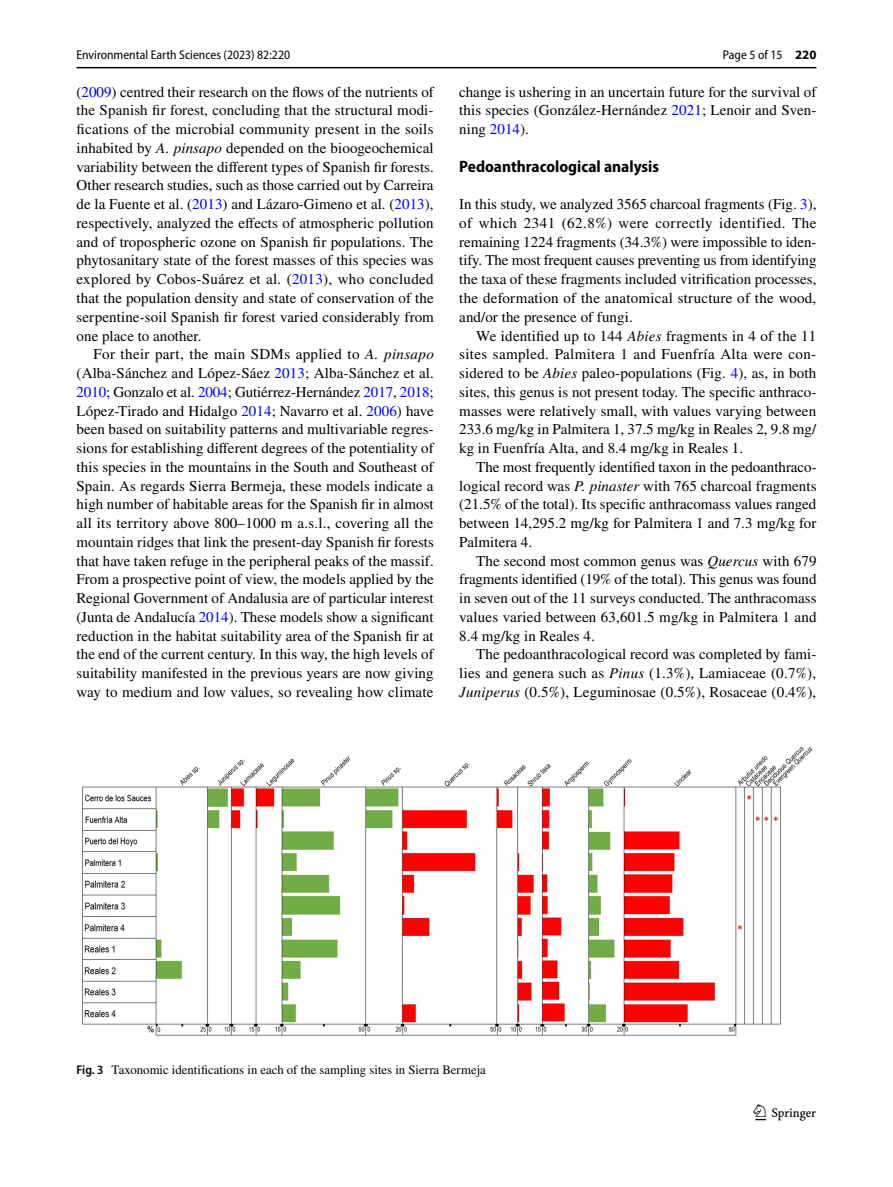
<style>
.page{position:relative;width:893px;height:1187px;background:#fff}
.page>*{position:absolute;margin:0;border:0;box-sizing:border-box;transform-origin:0 0}
.t1{font:22.5px "Springnew Regular 3";color:#000}
.t2{font:700 semi-condensed 16.5px "Myriad Pro";color:#000}
.t3{font:15px/18.8px "STIX";letter-spacing:.005em;color:#000;text-align:justify}
.t4{font:12.75px "STIX";color:#000}
.t5{font:semi-condensed 12.75px "Myriad Pro";color:#000}
.s1{color:#00f}
.s2{font-style:italic}
.s3{font-weight:700;font-stretch:normal}
.s4{font-family:"Myriad Pro";font-weight:600;font-stretch:semi-condensed}
</style>
<div class="page">
<hr style="left:77px;top:67px;width:739px;height:1px;background:#000">
<img style="left:82px;top:746px;width:730px;height:290px">
<p class="t5" style="left:77px;top:48px;width:215px">Environmental Earth Sciences (2023) 82:220</p>
<p class="t3" style="left:77px;top:83px;width:359px">(<span class="s1">2009</span>) centred their research on the flows of the nutrients of the Spanish fir forest, concluding that the structural modi&shy;fications of the microbial community present in the soils inhabited by <span class="s2">A. pinsapo</span> depended on the bioogeochemical variability between the different types of Spanish fir forests.<br>Other research studies, such as those carried out by Carreira de la Fuente et al. (<span class="s1">2013</span>) and Lázaro-Gimeno et al. (<span class="s1">2013</span>), respectively, analyzed the effects of atmospheric pollution and of tropospheric ozone on Spanish fir populations. The phytosanitary state of the forest masses of this species was explored by Cobos-Suárez et al. (<span class="s1">2013</span>), who concluded that the population density and state of conservation of the serpentine-soil Spanish fir forest varied considerably from one place to another.</p>
<p class="t3" style="left:77px;top:346px;width:359px;text-indent:17px">For their part, the main SDMs applied to <span class="s2">A. pinsapo </span>(Alba-Sánchez and López-Sáez <span class="s1">2013</span>; Alba-Sánchez et al.<br><span class="s1">2010</span>; Gonzalo et al. <span class="s1">2004</span>; Gutiérrez-Hernández <span class="s1">2017</span>, <span class="s1">2018</span>; López-Tirado and Hidalgo <span class="s1">2014</span>; Navarro et al. <span class="s1">2006</span>) have been based on suitability patterns and multivariable regres&shy;sions for establishing different degrees of the potentiality of this species in the mountains in the South and Southeast of Spain. As regards Sierra Bermeja, these models indicate a high number of habitable areas for the Spanish fir in almost all its territory above 800–1000 m a.s.l., covering all the mountain ridges that link the present-day Spanish fir forests that have taken refuge in the peripheral peaks of the massif.<br>From a prospective point of view, the models applied by the Regional Government of Andalusia are of particular interest (Junta de Andalucía <span class="s1">2014</span>). These models show a significant reduction in the habitat suitability area of the Spanish fir at the end of the current century. In this way, the high levels of suitability manifested in the previous years are now giving way to medium and low values, so revealing how climate</p>
<p class="t5" style="left:723px;top:48px;width:95px">Page 5 of 15 <span class="s3">220</span></p>
<p class="t3" style="left:459px;top:83px;width:359px">change is ushering in an uncertain future for the survival of this species (González-Hernández <span class="s1">2021</span>; Lenoir and Sven&shy;ning <span class="s1">2014</span>).</p>
<p class="t2" style="left:459px;top:157px;width:201px">Pedoanthracological analysis</p>
<p class="t3" style="left:459px;top:196px;width:359px">In this study, we analyzed 3565 charcoal fragments (Fig. <span class="s1">3</span>), of which 2341 (62.8%) were correctly identified. The remaining 1224 fragments (34.3%) were impossible to iden&shy;tify. The most frequent causes preventing us from identifying the taxa of these fragments included vitrification processes, the deformation of the anatomical structure of the wood, and/or the presence of fungi.</p>
<p class="t3" style="left:459px;top:327px;width:359px;text-indent:17px">We identified up to 144 <span class="s2">Abies</span> fragments in 4 of the 11 sites sampled. Palmitera 1 and Fuenfría Alta were con&shy;sidered to be <span class="s2">Abies</span> paleo-populations (Fig. <span class="s1">4</span>), as, in both sites, this genus is not present today. The specific anthraco&shy;masses were relatively small, with values varying between 233.6 mg/kg in Palmitera 1, 37.5 mg/kg in Reales 2, 9.8 mg/ kg in Fuenfría Alta, and 8.4 mg/kg in Reales 1.</p>
<p class="t3" style="left:459px;top:458px;width:359px;text-indent:17px">The most frequently identified taxon in the pedoanthraco&shy;logical record was <span class="s2">P. pinaster</span> with 765 charcoal fragments (21.5% of the total). Its specific anthracomass values ranged between 14,295.2 mg/kg for Palmitera 1 and 7.3 mg/kg for Palmitera 4.</p>
<p class="t3" style="left:459px;top:552px;width:359px;text-indent:17px">The second most common genus was <span class="s2">Quercus</span> with 679 fragments identified (19% of the total). This genus was found in seven out of the 11 surveys conducted. The anthracomass values varied between 63,601.5 mg/kg in Palmitera 1 and 8.4 mg/kg in Reales 4.</p>
<p class="t3" style="left:459px;top:646px;width:359px;text-indent:17px">The pedoanthracological record was completed by fami&shy;lies and genera such as <span class="s2">Pinus</span> (1.3%), Lamiaceae (0.7%), <span class="s2">Juniperus</span> (0.5%), Leguminosae (0.5%), Rosaceae (0.4%),</p>
<p class="t4" style="left:77px;top:1060px;width:411px"><span class="s4">Fig. 3</span> Taxonomic identifications in each of the sampling sites in Sierra Bermeja</p>
<h1 class="t1" style="left:755px;top:1104px;width:62px">1 3</h1>
</div>
